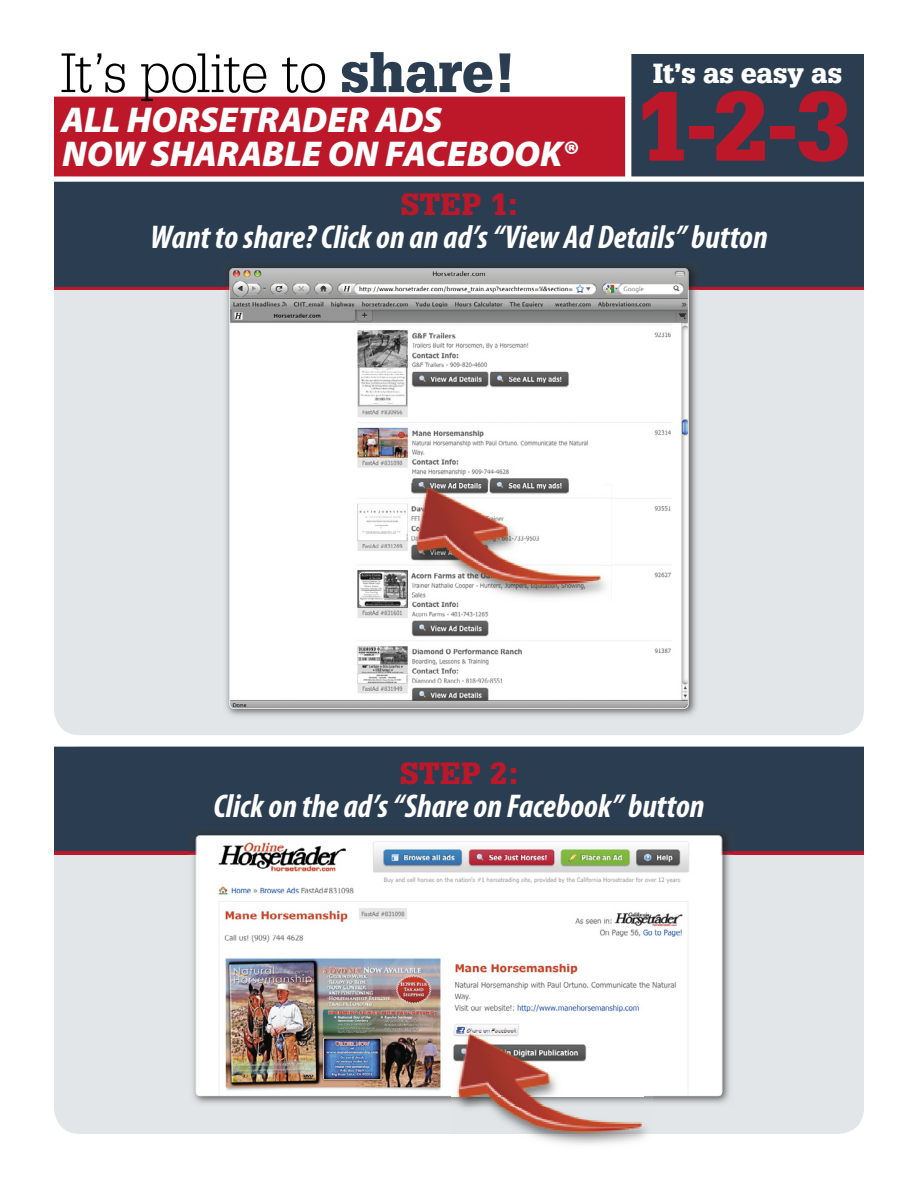
<style>
.page{position:relative;width:918px;height:1188px;background:#fff}
.page>*{position:absolute;margin:0;border:0;box-sizing:border-box;transform-origin:0 0}
.t1{font:900 96px "Glypha";color:#bd182a}
.t2{font:300 54px "Glypha";letter-spacing:-.01em;color:#000}
.t3{font:italic 900 36px/34.5px "Myriad Pro";color:#fff}
.t4{font:italic 700 condensed 33px "Myriad Pro";letter-spacing:.005em;color:#fff}
.t5{font:900 30px "Glypha";letter-spacing:.03em;color:#bd182a}
.t6{font:900 27px "Glypha";color:#fff}
.s1{font-weight:900;color:#2b3e51}
</style>
<div class="page">
<div style="left:54px;top:747px;width:810px;height:387px;background:#e2e6e9;border-radius:26px"></div>
<div style="left:54px;top:747px;width:810px;height:108px;background:#2b3e51"></div>
<div style="left:54px;top:97px;width:571px;height:79px;background:#bd182a"></div>
<div style="left:54px;top:182px;width:810px;height:553px;background:#e2e6e9;border-radius:26px"></div>
<div style="left:54px;top:182px;width:810px;height:108px;background:#2b3e51"></div>
<hr style="left:54px;top:287px;width:810px;height:3px;background:#bd182a">
<hr style="left:54px;top:852px;width:810px;height:3px;background:#bd182a">
<img style="left:223px;top:265px;width:476px;height:451px">
<svg style="left:229px;top:268px;width:460px;height:441px;fill:#fff"></svg>
<img style="left:410px;top:485px;width:202px;height:117px">
<img style="left:411px;top:483px;width:192px;height:105px">
<img style="left:189px;top:832px;width:544px;height:272px">
<img style="left:196px;top:835px;width:526px;height:261px">
<img style="left:451px;top:1032px;width:202px;height:113px">
<img style="left:452px;top:1030px;width:192px;height:105px">
<img style="left:452px;top:1096px;width:192px;height:1px">
<div style="left:631px;top:54px;width:233px;height:122px;background:#2b3e51"></div>
<h2 class="t2" style="left:60px;top:53px;width:457px">It’s polite to <span class="s1">share!</span></h2>
<p class="t3" style="left:61px;top:102px;width:517px">ALL HORSETRADER ADS<br>NOW SHARABLE ON FACEBOOK®</p>
<p class="t6" style="left:653px;top:63px;width:191px">It’s as easy as</p>
<h1 class="t1" style="left:636px;top:90px;width:215px">1-2-3</h1>
<p class="t5" style="left:401px;top:193px;width:118px">STEP 1:</p>
<p class="t4" style="left:151px;top:218px;width:619px">Want to share? Click on an ad’s “View Ad Details” button</p>
<p class="t5" style="left:400px;top:762px;width:119px">STEP 2:</p>
<p class="t4" style="left:213px;top:787px;width:493px">Click on the ad’s “Share on Facebook” button</p>
</div>
